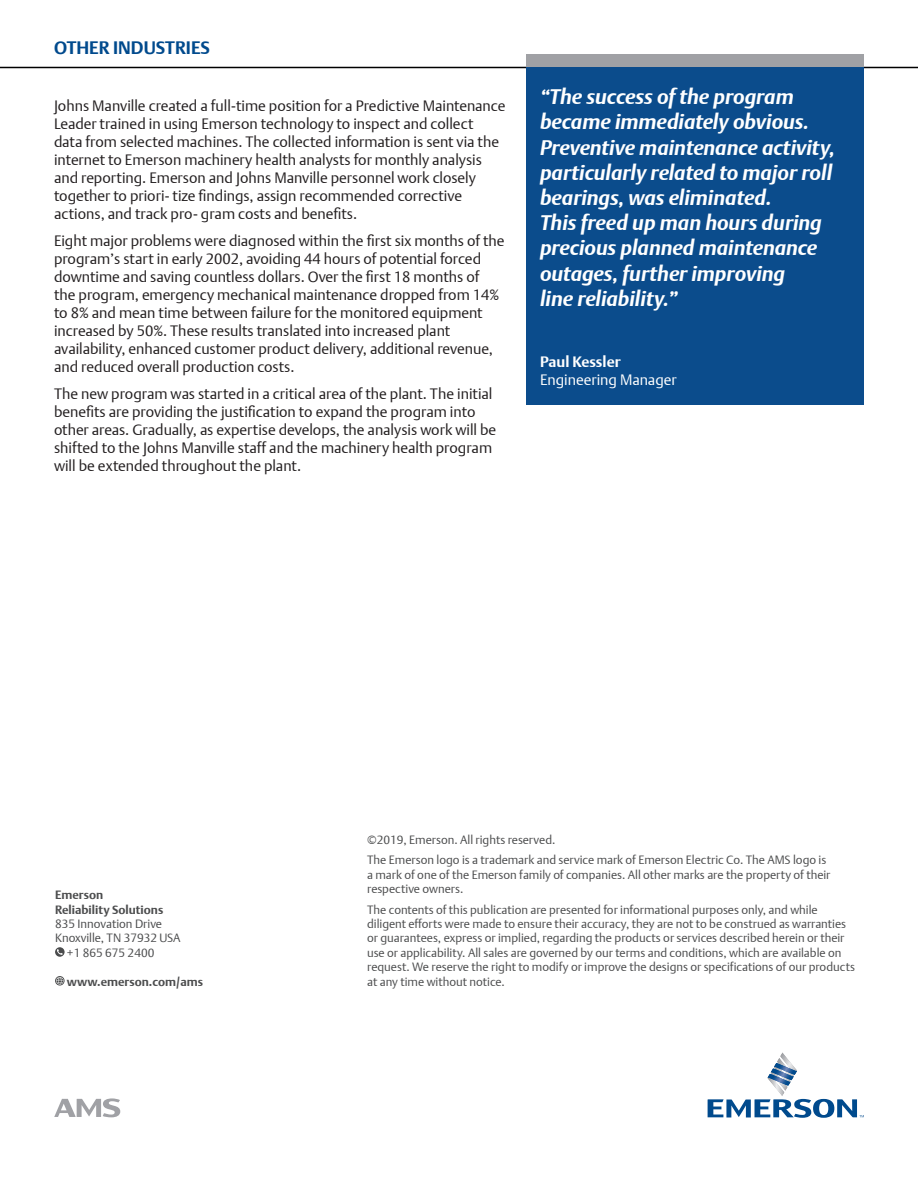
<style>
.page{position:relative;width:918px;height:1188px;background:#fff}
.page>*{position:absolute;margin:0;border:0;box-sizing:border-box;transform-origin:0 0}
.t1{font:italic 700 21px/25.2px "DTL Argo T";color:#fff}
.t2{font:700 18px "DTL Argo T";color:#004a8d}
.t3{font:15px/18px "DTL Argo T Light";color:#231f20}
.t4{font:15px "DTL Argo T Light";color:#fff}
.t5{font:700 15px "DTL Argo T";color:#fff}
.t6{font:12px/14.4px "DTL Argo T Light";color:#4b4c4d}
.t7{font:700 12px/14.4px "DTL Argo T";color:#4b4c4d}
</style>
<div class="page">
<hr style="left:0;top:67px;width:918px;height:1px;background:#000">
<svg style="left:54px;top:1098px;width:66px;height:19px"></svg>
<svg style="left:708px;top:1052px;width:156px;height:66px"></svg>
<svg style="left:55px;top:947px;width:10px;height:10px"></svg>
<svg style="left:57px;top:949px;width:6px;height:7px"></svg>
<svg style="left:55px;top:976px;width:10px;height:10px"></svg>
<svg style="left:56px;top:977px;width:8px;height:8px"></svg>
<div style="left:526px;top:54px;width:338px;height:14px;background:#a0a1a5"></div>
<div style="left:526px;top:68px;width:338px;height:337px;background:#0b4c8c"></div>
<p class="t2" style="left:54px;top:37px;width:158px">OTHER INDUSTRIES</p>
<p class="t3" style="left:54px;top:96px;width:453px">Johns Manville created a full-time position for a Predictive Maintenance Leader trained in using Emerson technology to inspect and collect data from selected machines. The collected information is sent via the internet to Emerson machinery health analysts for monthly analysis and reporting. Emerson and Johns Manville personnel work closely together to priori- tize findings, assign recommended corrective actions, and track pro- gram costs and benefits.</p>
<p class="t3" style="left:54px;top:231px;width:452px">Eight major problems were diagnosed within the first six months of the program’s start in early 2002, avoiding 44 hours of potential forced downtime and saving countless dollars. Over the first 18 months of the program, emergency mechanical maintenance dropped from 14% to 8% and mean time between failure for the monitored equipment increased by 50%. These results translated into increased plant availability, enhanced customer product delivery, additional revenue, and reduced overall production costs.</p>
<p class="t3" style="left:54px;top:384px;width:444px">The new program was started in a critical area of the plant. The initial benefits are providing the justification to expand the program into other areas. Gradually, as expertise develops, the analysis work will be shifted to the Johns Manville staff and the machinery health program will be extended throughout the plant.</p>
<p class="t1" style="left:540px;top:84px;width:297px">“The success of the program became immediately obvious.<br>Preventive maintenance activity, particularly related to major roll bearings, was eliminated.<br>This freed up man hours during precious planned maintenance outages, further improving<br>line reliability.”</p>
<p class="t5" style="left:540px;top:353px;width:82px">Paul Kessler</p>
<p class="t4" style="left:540px;top:371px;width:138px">Engineering Manager</p>
<p class="t7" style="left:55px;top:888px;width:110px">Emerson<br>Reliability Solutions</p>
<p class="t6" style="left:55px;top:916px;width:109px">835 Innovation Drive</p>
<p class="t6" style="left:55px;top:931px;width:127px">Knoxville, TN 37932 USA</p>
<p class="t6" style="left:67px;top:945px;width:89px">+1 865 675 2400</p>
<p class="t7" style="left:67px;top:974px;width:137px">www.emerson.com/ams</p>
<p class="t6" style="left:367px;top:829px;width:461px;line-height:20.4px">©2019, Emerson. All rights reserved.<br>The Emerson logo is a trademark and service mark of Emerson Electric Co. The AMS logo is</p>
<p class="t6" style="left:367px;top:867px;width:465px">a mark of one of the Emerson family of companies. All other marks are the property of their respective owners.</p>
<p class="t6" style="left:367px;top:902px;width:489px">The contents of this publication are presented for informational purposes only, and while diligent efforts were made to ensure their accuracy, they are not to be construed as warranties or guarantees, express or implied, regarding the products or services described herein or their use or applicability. All sales are governed by our terms and conditions, which are available on request. We reserve the right to modify or improve the designs or specifications of our products at any time without notice.</p>
</div>
